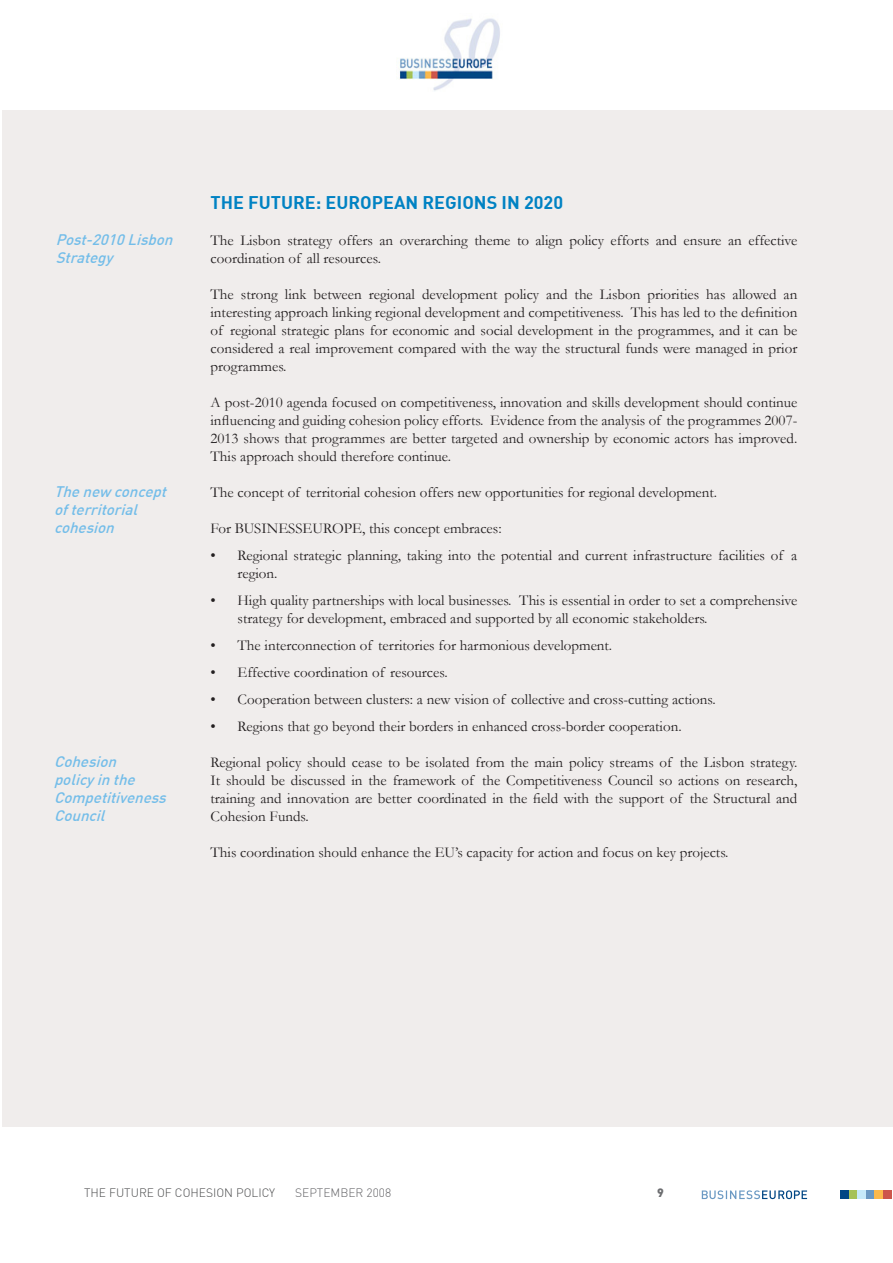
<style>
.page{position:relative;width:893px;height:1263px;background:#fff}
.page>*{position:absolute;margin:0;border:0;box-sizing:border-box;transform-origin:0 0}
.t1{font:700 18px "DIN";color:#0082c3}
.t2{font:15px/18px "Garamond";color:#231f20}
.t3{font:italic 500 15px/18px "DIN";color:#73bde9}
.t4{font:300 12px "DIN";color:#4b4c4d}
.t5{font:300 12px "DIN";color:#636366}
.t6{font:900 12px "DIN";color:#6c6d70}
</style>
<div class="page">
<hr style="left:0;top:111px;width:1px;height:1016px;background:#dbd4d1">
<div style="left:2px;top:111px;width:891px;height:1016px;background:#f0edec"></div>
<div style="left:840px;top:1190px;width:9px;height:9px;background:#004684"></div>
<div style="left:849px;top:1190px;width:9px;height:9px;background:#a5c258"></div>
<div style="left:858px;top:1190px;width:8px;height:9px;background:#c6eafa"></div>
<div style="left:866px;top:1190px;width:9px;height:9px;background:#6b99c3"></div>
<div style="left:875px;top:1190px;width:8px;height:9px;background:#fcb94b"></div>
<div style="left:883px;top:1190px;width:9px;height:9px;background:#cd564b"></div>
<svg style="left:702px;top:1190px;width:105px;height:9px"></svg>
<img style="left:399px;top:18px;width:101px;height:73px">
<p class="t3" style="left:56px;top:230px;width:123px">Post-2010Lisbon<br>Strategy</p>
<p class="t3" style="left:54px;top:482px;width:118px">Thenew concept ofterritorial cohesion</p>
<p class="t3" style="left:54px;top:752px;width:118px">Cohesion policyinthe<br>Competitiveness<br>Council</p>
<p class="t1" style="left:211px;top:191px;width:354px">THE FUTURE: EUROPEAN REGIONS IN 2020</p>
<p class="t2" style="left:211px;top:231px;width:588px">The Lisbon strategy offers an overarching theme to align policy efforts and ensure an effective coordination of all resources.</p>
<p class="t2" style="left:211px;top:285px;width:588px;text-align:justify">The strong link between regional development policy and the Lisbon priorities has allowed an interesting approach linking regional development and competitiveness. This has led to the definition of regional strategic plans for economic and social development in the programmes, and it can be considered a real improvement compared with the way the structural funds were managed in prior programmes.</p>
<p class="t2" style="left:211px;top:393px;width:588px;text-align:justify">A post-2010 agenda focused on competitiveness, innovation and skills development should continue influencing and guiding cohesion policy efforts. Evidence from the analysis of the programmes 2007- 2013 shows that programmes are better targeted and ownership by economic actors has improved.<br>This approach should therefore continue.</p>
<p class="t2" style="left:211px;top:483px;width:508px">The concept of territorial cohesion offers new opportunities for regional development.</p>
<p class="t2" style="left:211px;top:519px;width:293px">For BUSINESSEUROPE, this concept embraces:</p>
<p class="t2" style="left:238px;top:546px;width:561px;text-indent:-27px">• Regional strategic planning, taking into the potential and current infrastructure facilities of a region.</p>
<p class="t2" style="left:238px;top:591px;width:561px;text-indent:-27px">• High quality partnerships with local businesses. This is essential in order to set a comprehensive strategy for development, embraced and supported by all economic stakeholders.</p>
<p class="t2" style="left:211px;top:636px;width:403px">• The interconnection of territories for harmonious development.</p>
<p class="t2" style="left:211px;top:663px;width:239px">• Effective coordination of resources.</p>
<p class="t2" style="left:211px;top:690px;width:507px">• Cooperation between clusters: a new vision of collective and cross-cutting actions.</p>
<p class="t2" style="left:211px;top:717px;width:473px">• Regions that go beyond their borders in enhanced cross-border cooperation.</p>
<p class="t2" style="left:211px;top:753px;width:588px;text-align:justify">Regional policy should cease to be isolated from the main policy streams of the Lisbon strategy.<br>It should be discussed in the framework of the Competitiveness Council so actions on research, training and innovation are better coordinated in the field with the support of the Structural and Cohesion Funds.</p>
<p class="t2" style="left:211px;top:843px;width:519px">This coordination should enhance the EU’s capacity for action and focus on key projects.</p>
<p class="t4" style="left:84px;top:1185px;width:193px">THE FUTURE OF COHESION POLICY</p>
<p class="t5" style="left:295px;top:1186px;width:98px">SEPTEMBER 2008</p>
<p class="t6" style="left:657px;top:1185px;width:8px">9</p>
</div>
